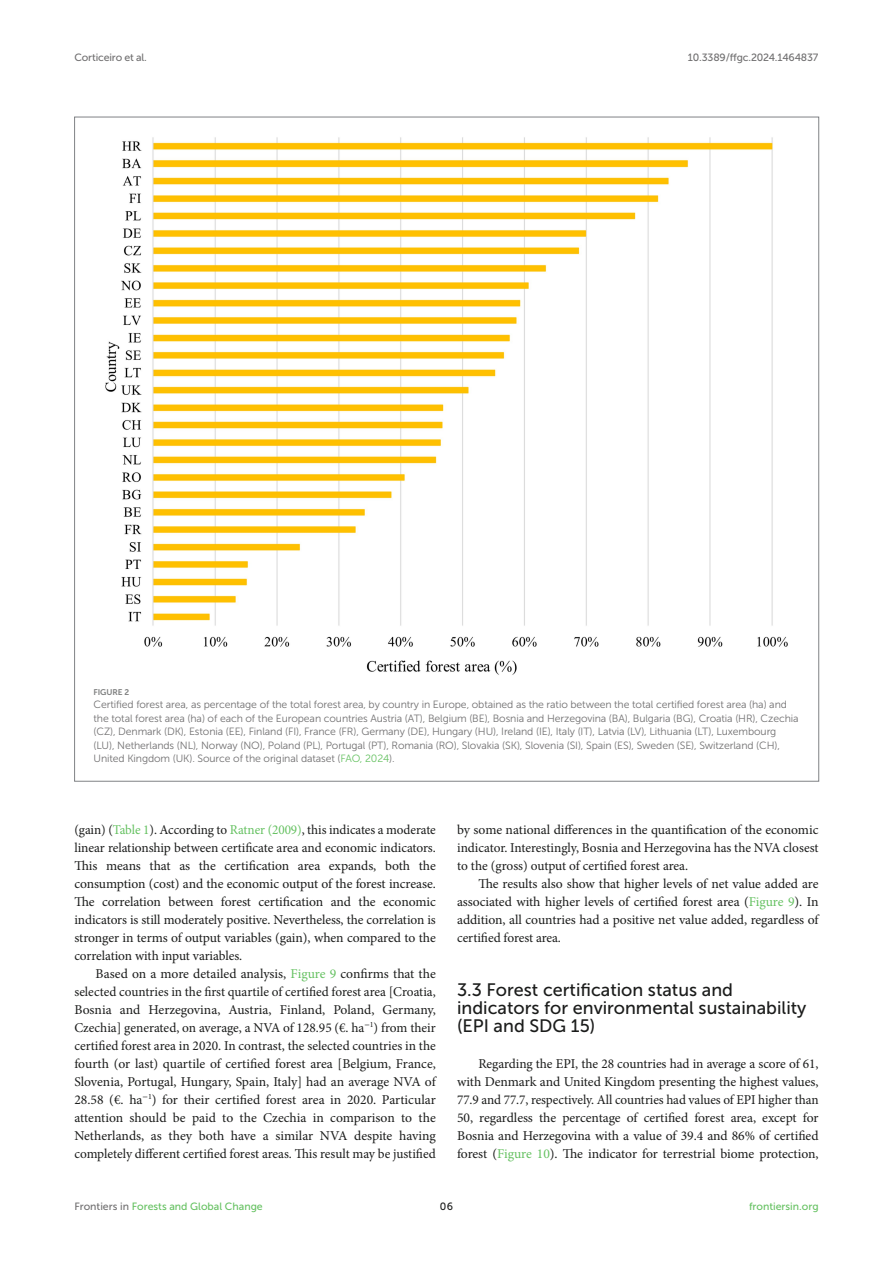
<style>
.page{position:relative;width:893px;height:1263px;background:#fff}
.page>*{position:absolute;margin:0;border:0;box-sizing:border-box;transform-origin:0 0}
.HEAD_2{font:18px/18px "Museo Sans 500";color:#1b1c1b}
.TEXT{font:13.5px/18px "Minion Pro";letter-spacing:-.005em;color:#1b1c1b;text-align:justify}
.TEXT_FLUSH{font:13.5px/18px "Minion Pro";letter-spacing:-.005em;color:#1b1c1b;text-align:justify}
.FIG_LEG{font:10.5px/13.5px "Museo Sans 300";letter-spacing:-.01em;color:#706f70}
.t1{font:10.5px "Museo Sans 500";color:#65c161}
.t2{font:10.5px "Museo Sans 500";letter-spacing:-.015em;color:#706f70}
.t3{font:10.5px "Museo Sans 500";color:#1b1c1b}
.FIG_HD{font:8.25px "Museo Sans 700";letter-spacing:-.01em;color:#7e7f7f}
.s1{color:#65c161}
.s2{color:#706f70}
</style>
<div class="page">
<img style="left:105px;top:137px;width:683px;height:538px">
<p class="t2" style="left:74px;top:51px;width:74px">Corticeiro et al.</p>
<p class="t2" style="left:688px;top:51px;width:132px">10.3389/ffgc.2024.1464837</p>
<p class="FIG_HD" style="left:94px;top:687px;width:37px">FIGURE 2</p>
<p class="FIG_LEG" style="left:94px;top:698px;width:707px">Certified forest area, as percentage of the total forest area, by country in Europe, obtained as the ratio between the total certified forest area (ha) and the total forest area (ha) of each of the European countries Austria (AT), Belgium (BE), Bosnia and Herzegovina (BA), Bulgaria (BG), Croatia (HR), Czechia (CZ), Denmark (DK), Estonia (EE), Finland (FI), France (FR), Germany (DE), Hungary (HU), Ireland (IE), Italy (IT), Latvia (LV), Lithuania (LT), Luxembourg (LU), Netherlands (NL), Norway (NO), Poland (PL), Portugal (PT), Romania (RO), Slovakia (SK), Slovenia (SI), Spain (ES), Sweden (SE), Switzerland (CH), United Kingdom (UK). Source of the original dataset (<span class="s1">FAO, 2024</span>).</p>
<p class="TEXT" style="left:74px;top:821px;width:363px">(gain) (<span class="s1">Table 1</span>). According to <span class="s1">Ratner (2009)</span>, this indicates a moderate linear relationship between certificate area and economic indicators.<br>This means that as the certification area expands, both the consumption (cost) and the economic output of the forest increase.<br>The correlation between forest certification and the economic indicators is still moderately positive. Nevertheless, the correlation is stronger in terms of output variables (gain), when compared to the correlation with input variables.</p>
<p class="TEXT" style="left:74px;top:965px;width:363px;text-indent:21px">Based on a more detailed analysis, <span class="s1">Figure 9</span> confirms that the selected countries in the first quartile of certified forest area [Croatia, Bosnia and Herzegovina, Austria, Finland, Poland, Germany, Czechia] generated, on average, a NVA of 128.95 (€. ha<sup>−</sup><sup>1</sup>) from their certified forest area in 2020. In contrast, the selected countries in the fourth (or last) quartile of certified forest area [Belgium, France, Slovenia, Portugal, Hungary, Spain, Italy] had an average NVA of 28.58 (€. ha<sup>−</sup><sup>1</sup>) for their certified forest area in 2020. Particular attention should be paid to the Czechia in comparison to the Netherlands, as they both have a similar NVA despite having completely different certified forest areas. This result may be justified</p>
<p class="TEXT" style="left:457px;top:821px;width:363px">by some national differences in the quantification of the economic indicator. Interestingly, Bosnia and Herzegovina has the NVA closest to the (gross) output of certified forest area.</p>
<p class="TEXT" style="left:457px;top:875px;width:363px;text-indent:21px">The results also show that higher levels of net value added are associated with higher levels of certified forest area (<span class="s1">Figure 9</span>). In addition, all countries had a positive net value added, regardless of certified forest area.</p>
<p class="HEAD_2" style="left:457px;top:981px;width:351px">3.3 Forest certification status and indicators for environmental sustainability (EPI and SDG 15)</p>
<p class="TEXT_FLUSH" style="left:457px;top:1055px;width:363px;text-indent:21px">Regarding the EPI, the 28 countries had in average a score of 61, with Denmark and United Kingdom presenting the highest values, 77.9 and 77.7, respectively. All countries had values of EPI higher than 50, regardless the percentage of certified forest area, except for Bosnia and Herzegovina with a value of 39.4 and 86% of certified forest (<span class="s1">Figure 10</span>). The indicator for terrestrial biome protection,</p>
<p class="t1" style="left:74px;top:1200px;width:190px"><span class="s2">Frontiers in</span> Forests and Global Change</p>
<p class="t3" style="left:440px;top:1200px;width:15px">06</p>
<p class="t1" style="left:749px;top:1200px;width:71px">frontiersin.org</p>
</div>
